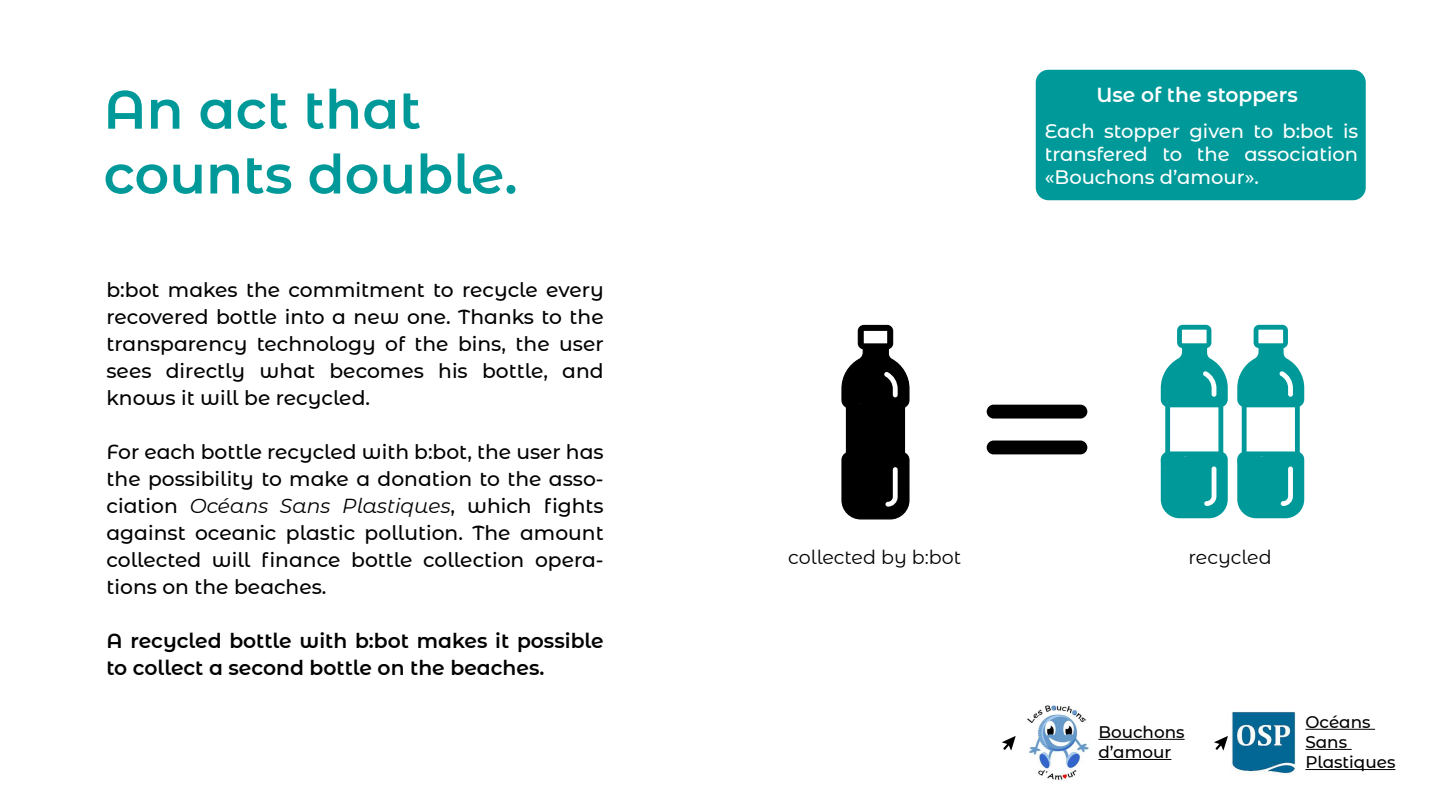
<style>
.page{position:relative;width:1440px;height:810px;background:#fff}
.page>*{position:absolute;margin:0;border:0;box-sizing:border-box;transform-origin:0 0}
.t1{font:600 54px/64.8px "Montserrat Alternates";color:#099}
.t2{font:500 20.25px/27px "Montserrat Alternates";color:#000;text-align:justify}
.t3{font:600 20.25px/27px "Montserrat Alternates";color:#000}
.t4{font:600 20.25px "Montserrat Alternates";color:#fff}
.t5{font:500 19.5px/23.4px "Montserrat Alternates";color:#fff;text-align:justify}
.t6{font:19.12px "Montserrat Alternates";color:#000}
.t7{font:500 16.8px/20.1px "Montserrat Alternates";color:#000}
.s1{font-weight:400;font-style:italic}
</style>
<div class="page">
<svg style="left:1214px;top:736px;width:14px;height:14px"></svg>
<div style="left:1036px;top:70px;width:330px;height:130px;background:#099;border-radius:13px"></div>
<hr style="left:1305px;top:729px;width:70px;height:1px;background:#000">
<hr style="left:1305px;top:749px;width:47px;height:1px;background:#000">
<hr style="left:1305px;top:769px;width:90px;height:1px;background:#000">
<svg style="left:841px;top:324px;width:69px;height:196px"></svg>
<div style="left:987px;top:405px;width:100px;height:14px;background:#000;border-radius:7px"></div>
<div style="left:987px;top:441px;width:100px;height:13px;background:#000;border-radius:7px"></div>
<svg style="left:1160px;top:325px;width:68px;height:193px"></svg>
<svg style="left:1237px;top:325px;width:68px;height:193px"></svg>
<img style="left:1232px;top:712px;width:64px;height:63px">
<svg style="left:1002px;top:736px;width:14px;height:14px"></svg>
<hr style="left:1098px;top:739px;width:87px;height:1px;background:#000">
<hr style="left:1098px;top:759px;width:73px;height:1px;background:#000">
<img style="left:1026px;top:705px;width:64px;height:77px">
<h1 class="t1" style="left:104px;top:75px;width:416px">An act that counts double.</h1>
<p class="t2" style="left:106px;top:275px;width:499px">b:bot makes the commitment to recycle every recovered bottle into a new one. Thanks to the transparency technology of the bins, the user sees directly what becomes his bottle, and knows it will be recycled.</p>
<p class="t2" style="left:106px;top:437px;width:499px">For each bottle recycled with b:bot, the user has the possibility to make a donation to the asso&shy;ciation <span class="s1">Océans Sans Plastiques</span>, which fights against oceanic plastic pollution. The amount collected will finance bottle collection opera&shy;tions on the beaches.</p>
<p class="t3" style="left:106px;top:626px;width:499px">A recycled bottle with b:bot makes it possible to collect a second bottle on the beaches.</p>
<p class="t4" style="left:1096px;top:81px;width:203px">Use of the stoppers</p>
<p class="t5" style="left:1045px;top:118px;width:315px">Each stopper given to b:bot is transfered to the association «Bouchons d’amour».</p>
<p class="t6" style="left:788px;top:544px;width:174px">collected by b:bot</p>
<p class="t6" style="left:1188px;top:544px;width:85px">recycled</p>
<p class="t7" style="left:1098px;top:721px;width:88px">Bouchons d’amour</p>
<p class="t7" style="left:1305px;top:711px;width:91px">Océans<br>Sans<br>Plastiques</p>
</div>
